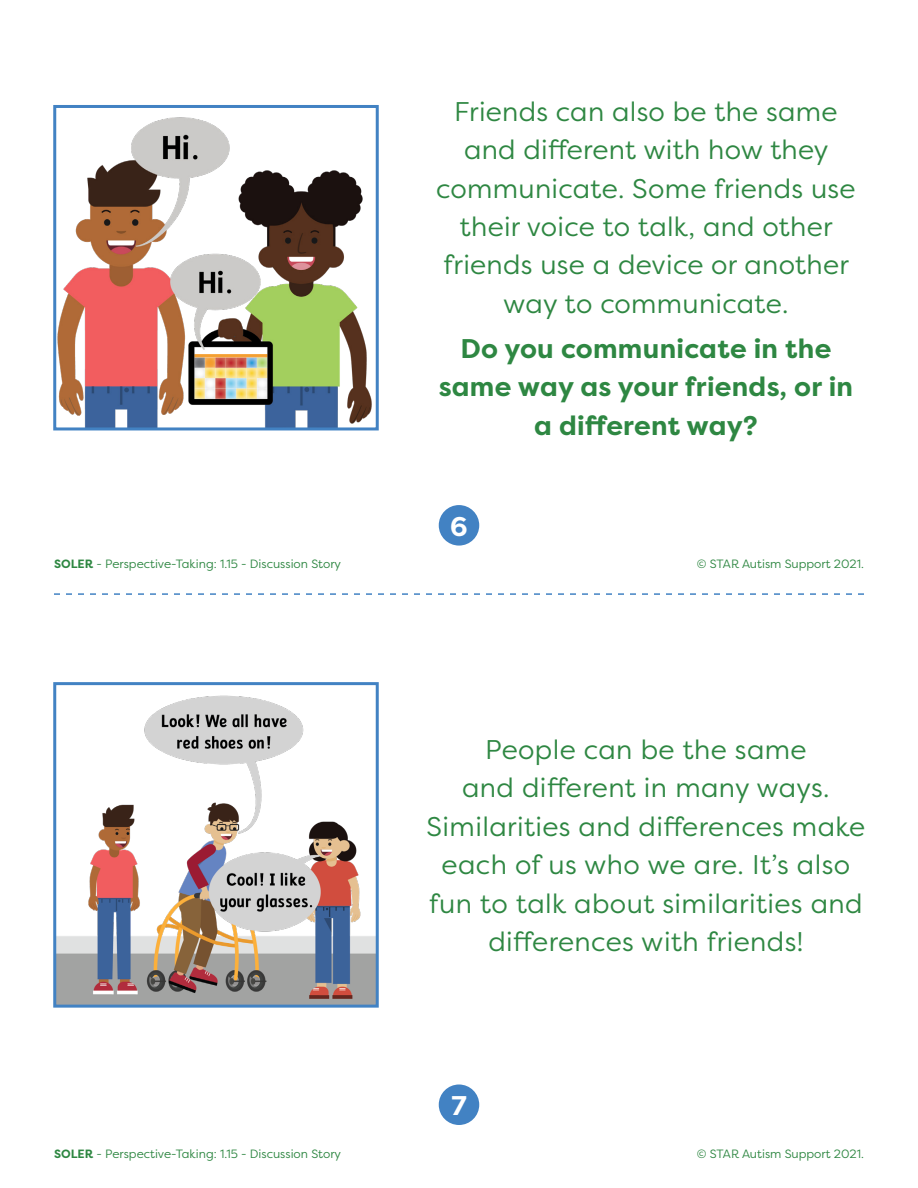
<style>
.page{position:relative;width:918px;height:1188px;background:#fff}
.page>*{position:absolute;margin:0;border:0;box-sizing:border-box;transform-origin:0 0}
.VS_Header_Descriptio{font:27px/38.4px "Filson Pro";letter-spacing:.01em;color:#2e8742;text-align:center}
.VS_Header_Descriptio-2{font:700 27px/38.4px "Filson Pro";letter-spacing:.01em;color:#2e8742;text-align:center}
.VS_Header_Descriptio-3{font:700 27px "Filson Pro";color:#fff}
.t1{font:12px "Filson Pro";color:#2e8742}
.s1{font-weight:700}
</style>
<div class="page">
<svg style="left:54px;top:593px;width:810px;height:2px"></svg>
<div style="left:439px;top:1084px;width:40px;height:41px;background:#4282c3;border-radius:50%"></div>
<div style="left:439px;top:505px;width:40px;height:41px;background:#4282c3;border-radius:50%"></div>
<img style="left:57px;top:117px;width:315px;height:309px">
<div style="left:53px;top:105px;width:326px;height:325px;border:3px solid #4282c3"></div>
<img style="left:57px;top:695px;width:318px;height:309px">
<div style="left:53px;top:682px;width:326px;height:326px;border:3px solid #4282c3"></div>
<p class="VS_Header_Descriptio" style="left:436px;top:92px;width:421px">Friends can also be the same and different with how they communicate. Some friends use their voice to talk, and other friends use a device or another way to communicate.</p>
<p class="VS_Header_Descriptio-2" style="left:439px;top:330px;width:416px">Do you communicate in the same way as your friends, or in a different way?</p>
<p class="VS_Header_Descriptio-3" style="left:450px;top:509px;width:19px">6</p>
<p class="t1" style="left:54px;top:556px;width:289px"><span class="s1">SOLER</span> - Perspective-Taking: 1.15 - Discussion Story</p>
<p class="t1" style="left:697px;top:556px;width:169px">© STAR Autism Support 2021.</p>
<p class="VS_Header_Descriptio" style="left:427px;top:730px;width:440px">People can be the same<br>and different in many ways.<br>Similarities and differences make each of us who we are. It’s also fun to talk about similarities and differences with friends!</p>
<p class="VS_Header_Descriptio-3" style="left:451px;top:1089px;width:17px">7</p>
<p class="t1" style="left:54px;top:1146px;width:289px"><span class="s1">SOLER</span> - Perspective-Taking: 1.15 - Discussion Story</p>
<p class="t1" style="left:697px;top:1146px;width:169px">© STAR Autism Support 2021.</p>
</div>
